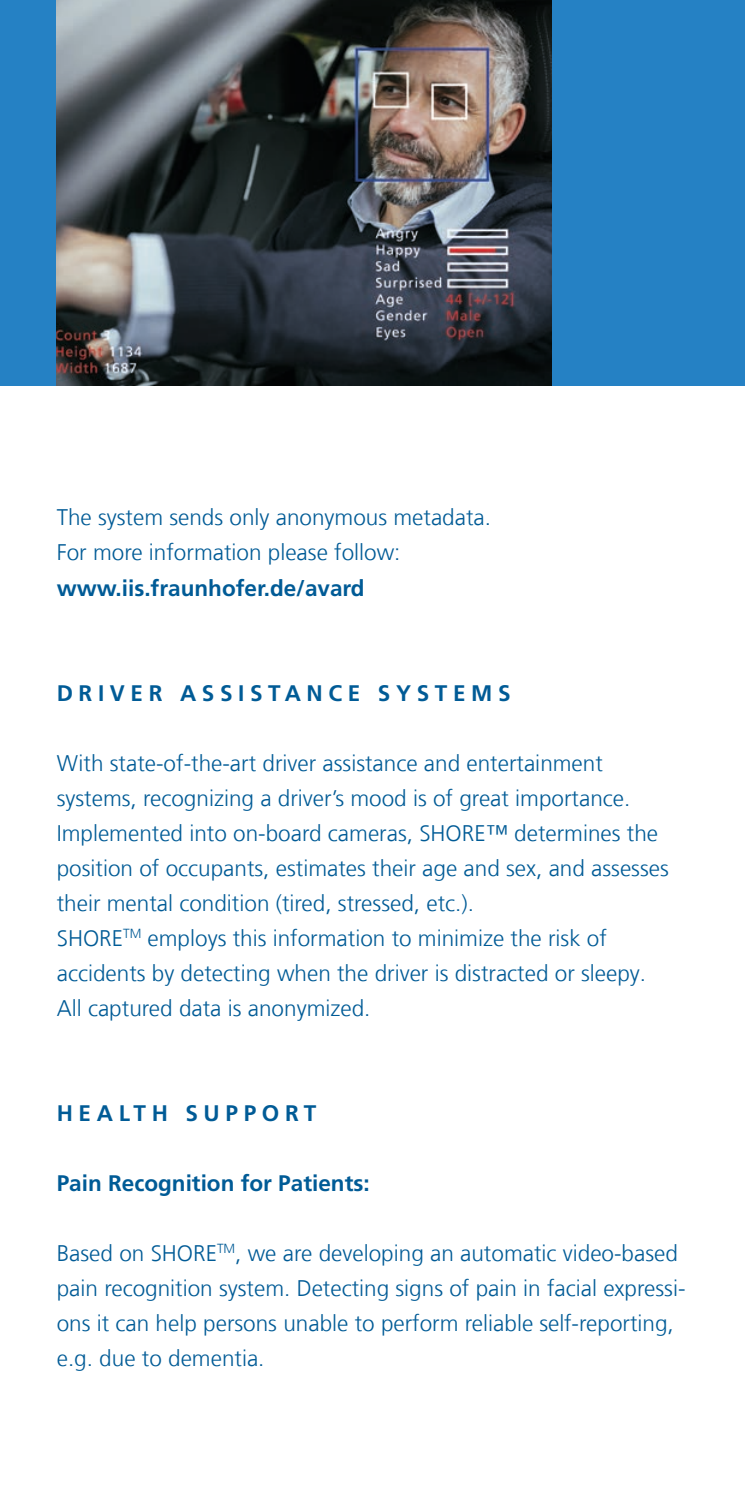
<style>
.page{position:relative;width:745px;height:1489px;background:#fff}
.page>*{position:absolute;margin:0;border:0;box-sizing:border-box;transform-origin:0 0}
._06_Fließtext{font:300 22.5px/35px "Frutiger LT Com";color:#005b96}
._08_Kolumne{font:700 22.5px "Frutiger LT Com";letter-spacing:.25em;color:#005b96}
._06_Fließtext-2{font:700 22.5px "Frutiger LT Com";color:#005b96}
._07_Zwischenüberschr{font:700 22.5px "Frutiger LT Com";color:#005b96}
</style>
<div class="page">
<hr style="left:744px;top:356px;width:1px;height:1132px;background:#2581c4">
<div style="left:0;top:0;width:744px;height:385px;background:#2581c4"></div>
<img style="left:57px;top:0;width:493px;height:385px">
<hr style="left:744px;top:1109px;width:1px;height:291px;background:#89bce7">
<p class="_06_Fließtext" style="left:57px;top:500px;width:435px">The system sends only anonymous metadata.</p>
<p class="_06_Fließtext" style="left:57px;top:535px;width:345px">For more information please follow:</p>
<p class="_06_Fließtext-2" style="left:57px;top:574px;width:309px">www.iis.fraunhofer.de/avard</p>
<p class="_08_Kolumne" style="left:57px;top:679px;width:455px">DRIVER ASSISTANCE SYSTEMS</p>
<p class="_06_Fließtext" style="left:57px;top:745px;width:574px">With state-of-the-art driver assistance and entertainment systems, recognizing a driver’s mood is of great importance.</p>
<p class="_06_Fließtext" style="left:57px;top:815px;width:613px">Implemented into on-board cameras, SHORE™ determines the position of occupants, estimates their age and sex, and assesses their mental condition (tired, stressed, etc.).</p>
<p class="_06_Fließtext" style="left:57px;top:920px;width:590px">SHORE<sup>TM</sup> employs this information to minimize the risk of accidents by detecting when the driver is distracted or sleepy.</p>
<p class="_06_Fließtext" style="left:57px;top:990px;width:315px">All captured data is anonymized.</p>
<p class="_08_Kolumne" style="left:57px;top:1099px;width:261px">HEALTH SUPPORT</p>
<p class="_07_Zwischenüberschr" style="left:57px;top:1169px;width:314px">Pain Recognition for Patients:</p>
<p class="_06_Fließtext" style="left:57px;top:1235px;width:629px">Based on SHORE<sup>TM</sup>, we are developing an automatic video-based pain recognition system. Detecting signs of pain in facial expressi&shy;ons it can help persons unable to perform reliable self-reporting, e.g. due to dementia.</p>
</div>
